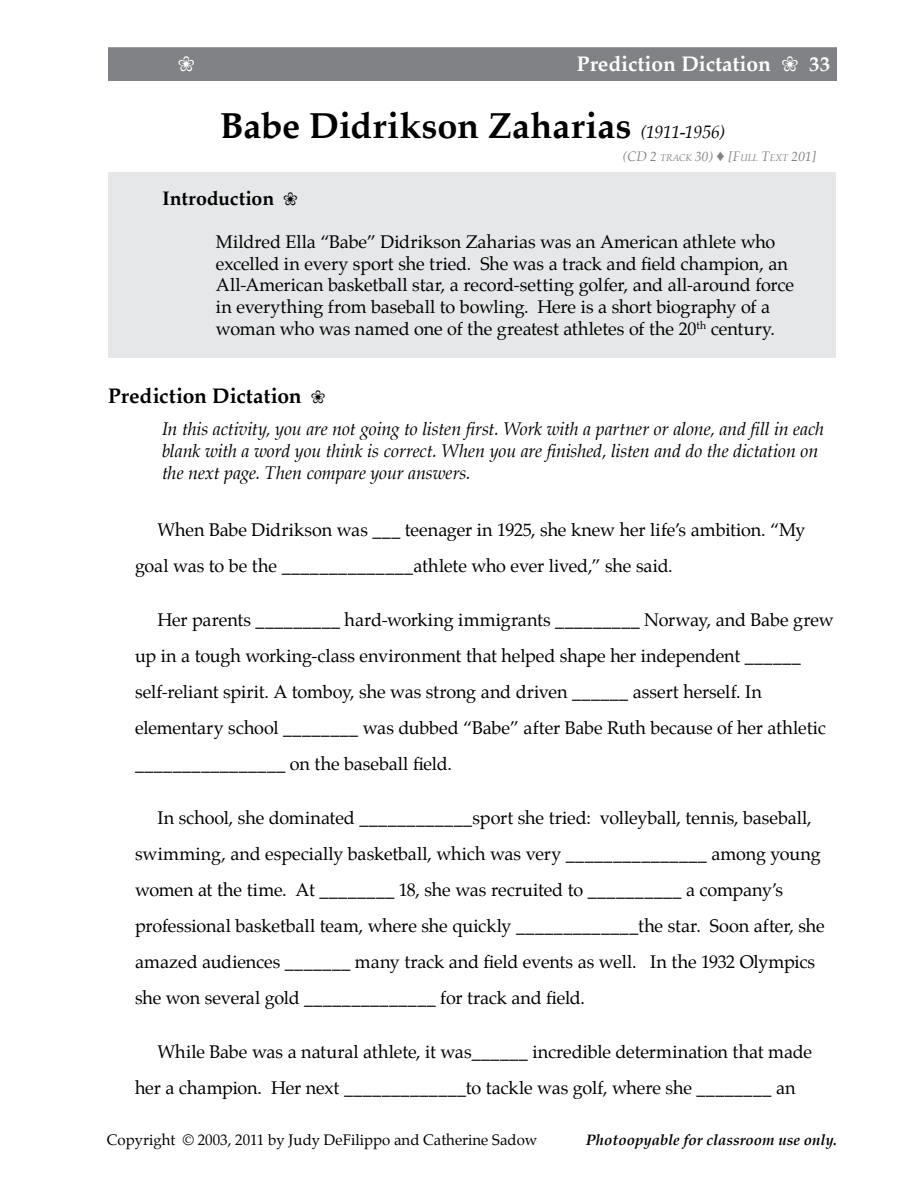
<style>
.page{position:relative;width:918px;height:1188px;background:#fff}
.page>*{position:absolute;margin:0;border:0;box-sizing:border-box;transform-origin:0 0}
.t1{font:700 36px "Palatino";color:#000}
.t2{font:700 21px "Palatino";color:#fff}
.t3{font:700 21px "Palatino";color:#000}
.t4{font:700 19.5px "Palatino";letter-spacing:-.005em;color:#000}
.t5{font:18px/36px "Palatino";letter-spacing:-.01em;color:#000}
.t6{font:italic 18px/21.6px "Palatino";letter-spacing:-.01em;color:#000}
.t7{font:15px "Palatino";color:#000}
.t8{font:italic 700 15px "Palatino";color:#000}
.t9{font:italic 13.5px "Palatino";color:#808285}
.s1{font-weight:400;font-style:italic;font-size:18px}
.s2{font-size:9.45px}
</style>
<div class="page">
<div style="left:108px;top:47px;width:729px;height:34px;background:#808285;border:2px solid #808285"></div>
<div style="left:109px;top:172px;width:727px;height:186px;background:#e6e7e8"></div>
<p class="t2" style="left:577px;top:46px;width:255px">Prediction Dictation ❀ 33</p>
<h1 class="t1" style="left:220px;top:95px;width:507px">Babe Didrikson Zaharias <span class="s1">(1911-1956)</span></h1>
<p class="t9" style="left:623px;top:146px;width:195px">(CD 2 <span class="s2">TRACK</span> 30) ♦ [F<span class="s2">ULL</span> T<span class="s2">EXT</span> 201]</p>
<p class="t4" style="left:162px;top:182px;width:137px">Introduction ❀</p>
<p class="t5" style="left:216px;top:231px;width:580px;line-height:21.6px">Mildred Ella “Babe” Didrikson Zaharias was an American athlete who excelled in every sport she tried. She was a track and field champion, an All-American basketball star, a record-setting golfer, and all-around force in everything from baseball to bowling. Here is a short biography of a woman who was named one of the greatest athletes of the 20<sup>th</sup> century.</p>
<p class="t3" style="left:108px;top:378px;width:219px">Prediction Dictation ❀</p>
<p class="t6" style="left:162px;top:419px;width:664px">In this activity, you are not going to listen first. Work with a partner or alone, and fill in each blank with a word you think is correct. When you are finished, listen and do the dictation on the next page. Then compare your answers.</p>
<p class="t5" style="left:135px;top:512px;width:672px;text-indent:22px">When Babe Didrikson was ___ teenager in 1925, she knew her life’s ambition. “My goal was to be the ______________athlete who ever lived,” she said.</p>
<p class="t5" style="left:135px;top:602px;width:700px;text-indent:22px">Her parents _________ hard-working immigrants _________ Norway, and Babe grew up in a tough working-class environment that helped shape her independent ______ self-reliant spirit. A tomboy, she was strong and driven ______ assert herself. In elementary school ________ was dubbed “Babe” after Babe Ruth because of her athletic ________________ on the baseball field.</p>
<p class="t5" style="left:135px;top:800px;width:691px;text-indent:22px">In school, she dominated ____________sport she tried: volleyball, tennis, baseball, swimming, and especially basketball, which was very _______________ among young women at the time. At ________ 18, she was recruited to __________ a company’s professional basketball team, where she quickly _____________the star. Soon after, she amazed audiences _______ many track and field events as well. In the 1932 Olympics she won several gold ______________ for track and field.</p>
<p class="t5" style="left:135px;top:1034px;width:678px;text-indent:22px">While Babe was a natural athlete, it was______ incredible determination that made her a champion. Her next _____________to tackle was golf, where she ________ an</p>
<p class="t7" style="left:107px;top:1128px;width:432px">Copyright © 2003, 2011 by Judy DeFilippo and Catherine Sadow</p>
<p class="t8" style="left:586px;top:1128px;width:253px">Photoopyable for classroom use only.</p>
</div>
